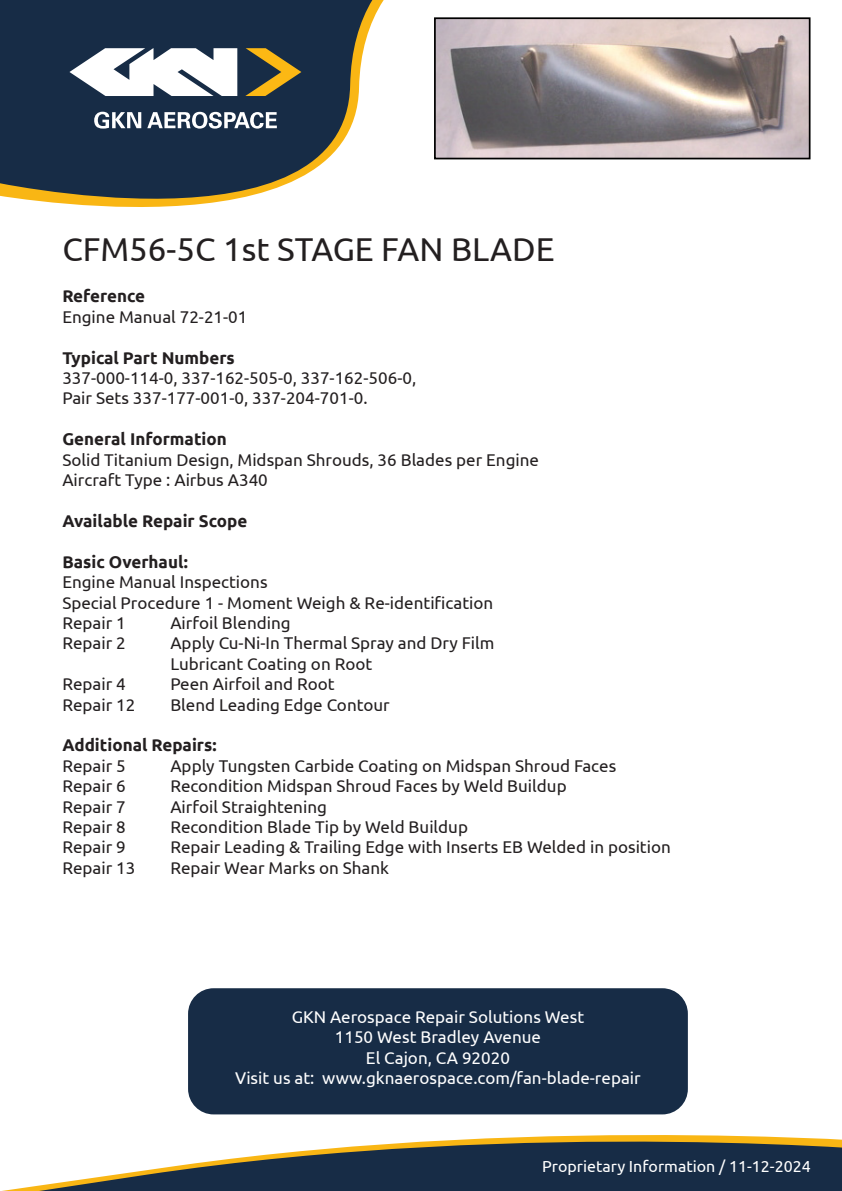
<style>
.page{position:relative;width:842px;height:1191px;background:#fff}
.page>*{position:absolute;margin:0;border:0;box-sizing:border-box;transform-origin:0 0}
.t1{font:33px "Ubuntu";color:#231f20}
.t2{font:17px "Ubuntu";color:#231f20}
.t3{font:17px/20.4px "Ubuntu";color:#fff;text-align:center}
.t4{font:700 17px "Ubuntu";color:#231f20}
.t5{font:16px "Ubuntu";color:#fff}
</style>
<div class="page">
<svg style="left:0;top:0;width:811px;height:207px;fill:#172c46"></svg>
<svg style="left:69px;top:48px;width:168px;height:48px"></svg>
<svg style="left:245px;top:48px;width:56px;height:48px;background:#685d34"></svg>
<svg style="left:94px;top:112px;width:47px;height:16px"></svg>
<svg style="left:147px;top:112px;width:130px;height:16px"></svg>
<svg style="left:203px;top:1112px;width:470px;height:3px"></svg>
<svg style="left:2px;top:1135px;width:840px;height:56px;fill:#172c46"></svg>
<div style="left:188px;top:988px;width:500px;height:126px;background:#172c46;border-radius:26px"></div>
<img style="left:437px;top:20px;width:370px;height:136px">
<div style="left:434px;top:17px;width:376px;height:142px;border:2px solid #000"></div>
<p class="t1" style="left:62px;top:229px;width:494px">CFM56-5C 1st STAGE FAN BLADE</p>
<p class="t4" style="left:62px;top:286px;width:84px">Reference</p>
<p class="t2" style="left:62px;top:306px;width:187px">Engine Manual 72-21-01</p>
<p class="t4" style="left:62px;top:347px;width:174px">Typical Part Numbers</p>
<p class="t2" style="left:62px;top:368px;width:355px">337-000-114-0, 337-162-505-0, 337-162-506-0,</p>
<p class="t2" style="left:62px;top:388px;width:307px">Pair Sets 337-177-001-0, 337-204-701-0.</p>
<p class="t4" style="left:62px;top:429px;width:166px">General Information</p>
<p class="t2" style="left:62px;top:449px;width:478px">Solid Titanium Design, Midspan Shrouds, 36 Blades per Engine</p>
<p class="t2" style="left:62px;top:470px;width:207px">Aircraft Type : Airbus A340</p>
<p class="t4" style="left:62px;top:510px;width:186px">Available Repair Scope</p>
<p class="t4" style="left:62px;top:551px;width:127px">Basic Overhaul:</p>
<p class="t2" style="left:62px;top:572px;width:207px">Engine Manual Inspections</p>
<p class="t2" style="left:62px;top:592px;width:432px">Special Procedure 1 - Moment Weigh &amp; Re-identification</p>
<p class="t2" style="left:62px;top:612px;width:65px">Repair 1</p>
<p class="t2" style="left:170px;top:612px;width:122px">Airfoil Blending</p>
<p class="t2" style="left:62px;top:633px;width:65px">Repair 2</p>
<p class="t2" style="left:170px;top:633px;width:326px">Apply Cu-Ni-In Thermal Spray and Dry Film</p>
<p class="t2" style="left:170px;top:653px;width:203px">Lubricant Coating on Root</p>
<p class="t2" style="left:62px;top:674px;width:65px">Repair 4</p>
<p class="t2" style="left:170px;top:674px;width:166px">Peen Airfoil and Root</p>
<p class="t2" style="left:62px;top:694px;width:75px">Repair 12</p>
<p class="t2" style="left:170px;top:694px;width:221px">Blend Leading Edge Contour</p>
<p class="t4" style="left:62px;top:735px;width:156px">Additional Repairs:</p>
<p class="t2" style="left:62px;top:755px;width:65px">Repair 5</p>
<p class="t2" style="left:170px;top:755px;width:447px">Apply Tungsten Carbide Coating on Midspan Shroud Faces</p>
<p class="t2" style="left:62px;top:776px;width:65px">Repair 6</p>
<p class="t2" style="left:170px;top:776px;width:398px">Recondition Midspan Shroud Faces by Weld Buildup</p>
<p class="t2" style="left:62px;top:796px;width:65px">Repair 7</p>
<p class="t2" style="left:170px;top:796px;width:158px">Airfoil Straightening</p>
<p class="t2" style="left:62px;top:816px;width:65px">Repair 8</p>
<p class="t2" style="left:170px;top:816px;width:299px">Recondition Blade Tip by Weld Buildup</p>
<p class="t2" style="left:62px;top:837px;width:65px">Repair 9</p>
<p class="t2" style="left:170px;top:837px;width:502px">Repair Leading &amp; Trailing Edge with Inserts EB Welded in position</p>
<p class="t2" style="left:62px;top:857px;width:75px">Repair 13</p>
<p class="t2" style="left:170px;top:857px;width:220px">Repair Wear Marks on Shank</p>
<p class="t3" style="left:235px;top:1006px;width:407px">GKN Aerospace Repair Solutions West<br>1150 West Bradley Avenue<br>El Cajon, CA 92020<br>Visit us at: www.gknaerospace.com/fan-blade-repair</p>
<p class="t5" style="left:542px;top:1156px;width:270px">Proprietary Information / 11-12-2024</p>
</div>
